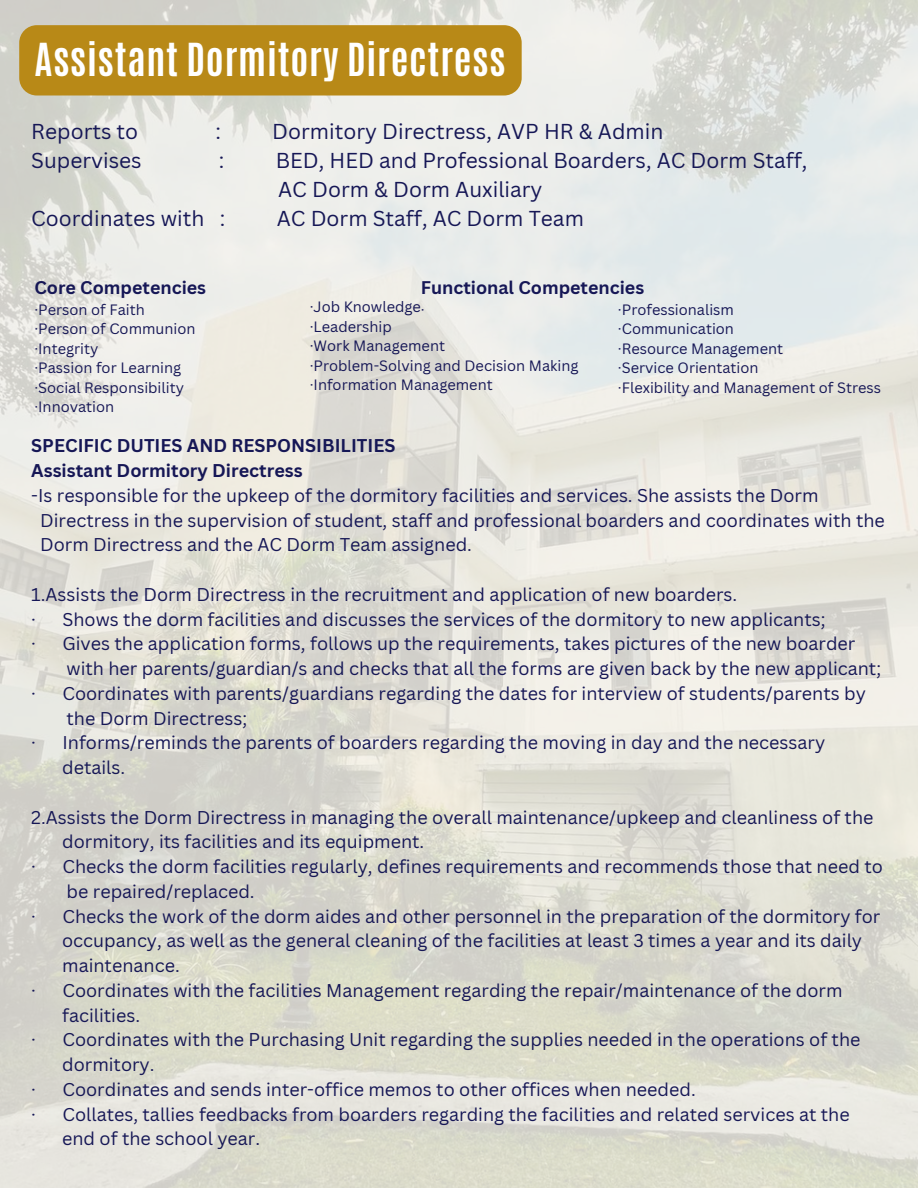
<style>
.page{position:relative;width:918px;height:1188px;background:#fff}
.page>*{position:absolute;margin:0;border:0;box-sizing:border-box;transform-origin:0 0}
.t1{font:700 37.95px "Antonio";letter-spacing:.02em;color:#fff}
.t2{font:21px/29.2px "Canva Sans";color:#161756}
.t3{font:18px/24.8px "Canva Sans";color:#161756}
.t4{font:700 18px/24.8px "Canva Sans";color:#161756}
.t5{font:700 17.85px "Canva Sans";color:#161756}
.t6{font:14.55px/19.5px "Canva Sans";color:#161756}
</style>
<div class="page">
<img style="left:0;top:0;width:918px;height:1188px">
<div style="left:19px;top:25px;width:503px;height:71px;background:#b88917"></div>
<h1 class="t1" style="left:34px;top:32px;width:472px">Assistant Dormitory Directress</h1>
<p class="t2" style="left:31px;top:116px;width:108px">Reports to</p>
<p class="t2" style="left:215px;top:116px;width:7px">:</p>
<p class="t2" style="left:272px;top:116px;width:393px">Dormitory Directress, AVP HR &amp; Admin</p>
<p class="t2" style="left:31px;top:145px;width:112px">Supervises</p>
<p class="t2" style="left:219px;top:145px;width:7px">:</p>
<p class="t2" style="left:276px;top:145px;width:533px">BED, HED and Professional Boarders, AC Dorm Staff,<br>AC Dorm &amp; Dorm Auxiliary</p>
<p class="t2" style="left:31px;top:204px;width:196px">Coordinates with :</p>
<p class="t2" style="left:277px;top:204px;width:309px">AC Dorm Staff, AC Dorm Team</p>
<p class="t5" style="left:34px;top:275px;width:173px">Core Competencies</p>
<p class="t6" style="left:34px;top:299px;width:163px">·Person of Faith ·Person of Communion ·Integrity<br>·Passion for Learning ·Social Responsibility ·Innovation</p>
<p class="t6" style="left:310px;top:297px;width:270px">·Job Knowledge<br>·Leadership<br>·Work Management<br>·Problem-Solving and Decision Making ·Information Management</p>
<p class="t6" style="left:618px;top:299px;width:265px">·Professionalism<br>·Communication<br>·Resource Management<br>·Service Orientation<br>·Flexibility and Management of Stress</p>
<p class="t5" style="left:421px;top:275px;width:225px">Functional Competencies</p>
<p class="t6" style="left:421px;top:299px;width:5px">·</p>
<p class="t4" style="left:31px;top:433px;width:366px">SPECIFIC DUTIES AND RESPONSIBILITIES<br>Assistant Dormitory Directress</p>
<p class="t3" style="left:40px;top:482px;width:846px;text-indent:-9px">-Is responsible for the upkeep of the dormitory facilities and services. She assists the Dorm<br>Directress in the supervision of student, staff and professional boarders and coordinates with the<br>Dorm Directress and the AC Dorm Team assigned.</p>
<p class="t3" style="left:31px;top:581px;width:708px">1.Assists the Dorm Directress in the recruitment and application of new boarders.</p>
<p class="t3" style="left:31px;top:606px;width:796px">· Shows the dorm facilities and discusses the services of the dormitory to new applicants;</p>
<p class="t3" style="left:31px;top:631px;width:826px">· Gives the application forms, follows up the requirements, takes pictures of the new boarder</p>
<p class="t3" style="left:67px;top:656px;width:816px">with her parents/guardian/s and checks that all the forms are given back by the new applicant;</p>
<p class="t3" style="left:31px;top:680px;width:836px">· Coordinates with parents/guardians regarding the dates for interview of students/parents by</p>
<p class="t3" style="left:67px;top:705px;width:182px">the Dorm Directress;</p>
<p class="t3" style="left:31px;top:730px;width:796px">· Informs/reminds the parents of boarders regarding the moving in day and the necessary</p>
<p class="t3" style="left:62px;top:755px;width:65px">details.</p>
<p class="t3" style="left:31px;top:804px;width:844px">2.Assists the Dorm Directress in managing the overall maintenance/upkeep and cleanliness of the</p>
<p class="t3" style="left:62px;top:829px;width:364px">dormitory, its facilities and its equipment.</p>
<p class="t3" style="left:31px;top:854px;width:853px">· Checks the dorm facilities regularly, defines requirements and recommends those that need to</p>
<p class="t3" style="left:67px;top:878px;width:190px">be repaired/replaced.</p>
<p class="t3" style="left:31px;top:903px;width:851px">· Checks the work of the dorm aides and other personnel in the preparation of the dormitory for</p>
<p class="t3" style="left:62px;top:928px;width:801px">occupancy, as well as the general cleaning of the facilities at least 3 times a year and its daily</p>
<p class="t3" style="left:62px;top:953px;width:119px">maintenance.</p>
<p class="t3" style="left:31px;top:977px;width:813px">· Coordinates with the facilities Management regarding the repair/maintenance of the dorm</p>
<p class="t3" style="left:62px;top:1002px;width:79px">facilities.</p>
<p class="t3" style="left:31px;top:1027px;width:831px">· Coordinates with the Purchasing Unit regarding the supplies needed in the operations of the</p>
<p class="t3" style="left:62px;top:1052px;width:94px">dormitory.</p>
<p class="t3" style="left:31px;top:1076px;width:666px">· Coordinates and sends inter-office memos to other offices when needed.</p>
<p class="t3" style="left:31px;top:1101px;width:820px">· Collates, tallies feedbacks from boarders regarding the facilities and related services at the</p>
<p class="t3" style="left:62px;top:1126px;width:200px">end of the school year.</p>
</div>
